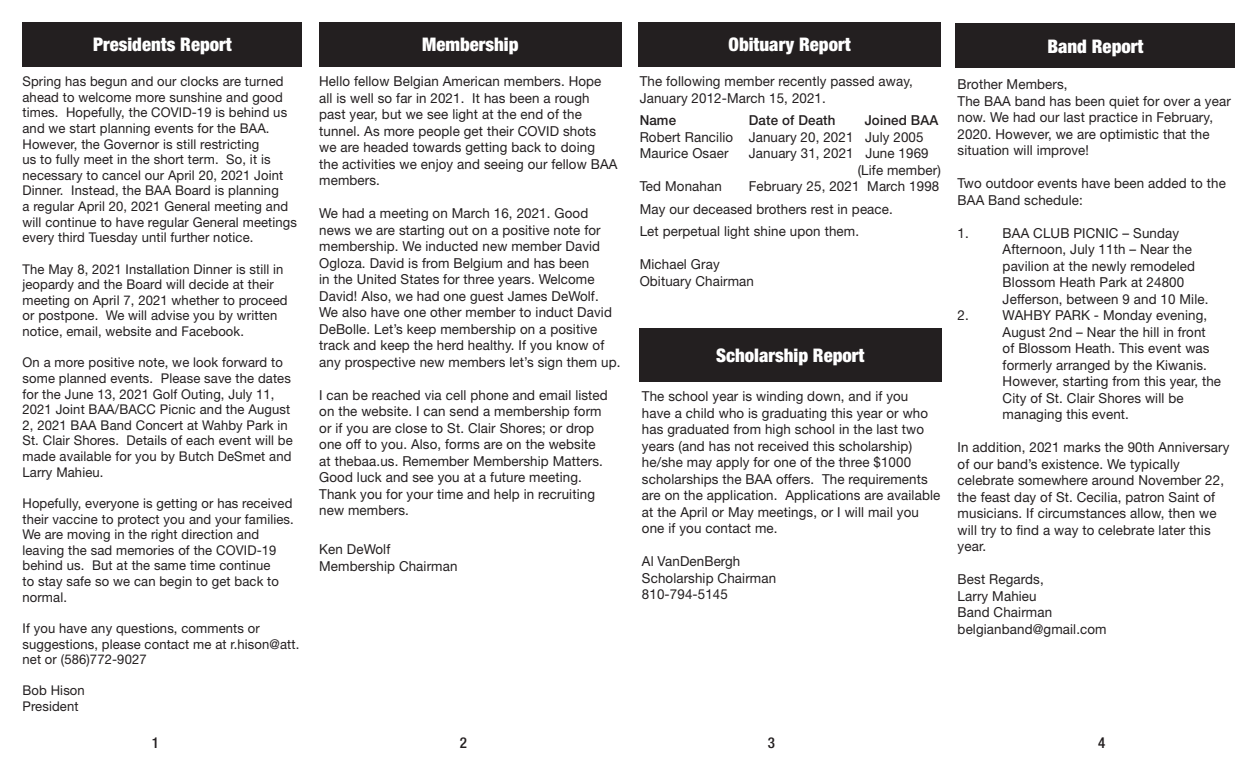
<style>
.page{position:relative;width:1260px;height:765px;background:#fff}
.page>*{position:absolute;margin:0;border:0;box-sizing:border-box;transform-origin:0 0}
.t1{font:900 condensed 18.75px "Helvetica Neue LT Std";color:#fff}
.t2{font:500 condensed 15px "Helvetica Neue LT Std";color:#231f20}
.Paragraph_Style_1{font:13.75px/16.5px "Helvetica Neue LT Std";letter-spacing:.01em;color:#231f20}
.Paragraph_Style_1-2{font:500 13.75px "Helvetica Neue LT Std";letter-spacing:.01em;color:#231f20}
.Paragraph_Style_1-3{font:13.5px/15.6px "Helvetica Neue LT Std";letter-spacing:.01em;color:#231f20}
</style>
<div class="page">
<div style="left:22px;top:22px;width:280px;height:45px;background:#231f20"></div>
<div style="left:956px;top:24px;width:279px;height:44px;background:#231f20"></div>
<div style="left:638px;top:22px;width:303px;height:45px;background:#231f20"></div>
<div style="left:639px;top:328px;width:302px;height:54px;background:#231f20"></div>
<div style="left:319px;top:22px;width:303px;height:45px;background:#231f20"></div>
<p class="t1" style="left:729px;top:33px;width:123px">Obituary Report</p>
<p class="t1" style="left:93px;top:33px;width:140px">Presidents Report</p>
<p class="t1" style="left:1047px;top:34px;width:97px">Band Report</p>
<p class="t1" style="left:422px;top:33px;width:98px">Membership</p>
<p class="Paragraph_Style_1" style="left:319px;top:73px;width:300px">Hello fellow Belgian American members. Hope all is well so far in 2021. It has been a rough past year, but we see light at the end of the tunnel. As more people get their COVID shots<br>we are headed towards getting back to doing<br>the activities we enjoy and seeing our fellow BAA members.</p>
<p class="Paragraph_Style_1" style="left:319px;top:205px;width:303px">We had a meeting on March 16, 2021. Good news we are starting out on a positive note for membership. We inducted new member David Ogloza. David is from Belgium and has been<br>in the United States for three years. Welcome David! Also, we had one guest James DeWolf.<br>We also have one other member to induct David DeBolle. Let’s keep membership on a positive track and keep the herd healthy. If you know of any prospective new members let’s sign them up.</p>
<p class="Paragraph_Style_1" style="left:319px;top:386px;width:290px">I can be reached via cell phone and email listed on the website. I can send a membership form or if you are close to St. Clair Shores; or drop one off to you. Also, forms are on the website at thebaa.us. Remember Membership Matters.<br>Good luck and see you at a future meeting.<br>Thank you for your time and help in recruiting new members.</p>
<p class="Paragraph_Style_1" style="left:319px;top:541px;width:73px">Ken DeWolf</p>
<p class="Paragraph_Style_1" style="left:319px;top:557px;width:140px">Membership Chairman</p>
<p class="Paragraph_Style_1" style="left:640px;top:73px;width:275px">The following member recently passed away,<br>January 2012-March 15, 2021.</p>
<p class="Paragraph_Style_1-2" style="left:640px;top:112px;width:38px">Name</p>
<p class="Paragraph_Style_1-2" style="left:749px;top:112px;width:88px">Date of Death</p>
<p class="Paragraph_Style_1-2" style="left:865px;top:112px;width:75px">Joined BAA</p>
<p class="Paragraph_Style_1" style="left:640px;top:128px;width:285px">Robert Rancilio January 20, 2021 July 2005</p>
<p class="Paragraph_Style_1" style="left:640px;top:145px;width:90px">Maurice Osaer</p>
<p class="Paragraph_Style_1" style="left:858px;top:145px;width:85px;text-indent:-109px">January 31, 2021 June 1969 (Life member)</p>
<p class="Paragraph_Style_1" style="left:640px;top:178px;width:84px">Ted Monahan</p>
<p class="Paragraph_Style_1" style="left:749px;top:178px;width:192px">February 25, 2021 March 1998</p>
<p class="Paragraph_Style_1" style="left:640px;top:200px;width:255px">May our deceased brothers rest in peace.</p>
<p class="Paragraph_Style_1" style="left:640px;top:223px;width:221px">Let perpetual light shine upon them.</p>
<p class="Paragraph_Style_1" style="left:640px;top:256px;width:82px">Michael Gray</p>
<p class="Paragraph_Style_1" style="left:640px;top:272px;width:116px">Obituary Chairman</p>
<p class="Paragraph_Style_1-3" style="left:22px;top:73px;width:276px">Spring has begun and our clocks are turned ahead to welcome more sunshine and good times. Hopefully, the COVID-19 is behind us and we start planning events for the BAA.<br>However, the Governor is still restricting<br>us to fully meet in the short term. So, it is necessary to cancel our April 20, 2021 Joint Dinner. Instead, the BAA Board is planning<br>a regular April 20, 2021 General meeting and will continue to have regular General meetings every third Tuesday until further notice.</p>
<p class="Paragraph_Style_1-3" style="left:22px;top:261px;width:267px">The May 8, 2021 Installation Dinner is still in jeopardy and the Board will decide at their meeting on April 7, 2021 whether to proceed or postpone. We will advise you by written notice, email, website and Facebook.</p>
<p class="Paragraph_Style_1-3" style="left:22px;top:355px;width:272px">On a more positive note, we look forward to some planned events. Please save the dates for the June 13, 2021 Golf Outing, July 11, 2021 Joint BAA/BACC Picnic and the August 2, 2021 BAA Band Concert at Wahby Park in St. Clair Shores. Details of each event will be made available for you by Butch DeSmet and Larry Mahieu.</p>
<p class="Paragraph_Style_1-3" style="left:22px;top:495px;width:273px">Hopefully, everyone is getting or has received their vaccine to protect you and your families.<br>We are moving in the right direction and leaving the sad memories of the COVID-19 behind us. But at the same time continue<br>to stay safe so we can begin to get back to normal.</p>
<p class="Paragraph_Style_1-3" style="left:22px;top:620px;width:278px">If you have any questions, comments or suggestions, please contact me at r.hison@att. net or (586)772-9027</p>
<p class="Paragraph_Style_1-3" style="left:22px;top:683px;width:64px">Bob Hison</p>
<p class="Paragraph_Style_1-3" style="left:22px;top:698px;width:58px">President</p>
<p class="Paragraph_Style_1" style="left:958px;top:76px;width:111px">Brother Members,</p>
<p class="Paragraph_Style_1" style="left:958px;top:92px;width:275px">The BAA band has been quiet for over a year now. We had our last practice in February, 2020. However, we are optimistic that the situation will improve!</p>
<p class="Paragraph_Style_1" style="left:958px;top:175px;width:270px">Two outdoor events have been added to the<br>BAA Band schedule:</p>
<p class="Paragraph_Style_1" style="left:958px;top:224px;width:13px">1.</p>
<p class="Paragraph_Style_1" style="left:1003px;top:224px;width:178px">BAA CLUB PICNIC – Sunday</p>
<p class="Paragraph_Style_1" style="left:1003px;top:241px;width:191px">Afternoon, July 11th – Near the</p>
<p class="Paragraph_Style_1" style="left:1003px;top:257px;width:194px">pavilion at the newly remodeled</p>
<p class="Paragraph_Style_1" style="left:1003px;top:274px;width:183px">Blossom Heath Park at 24800</p>
<p class="Paragraph_Style_1" style="left:1003px;top:290px;width:207px">Jefferson, between 9 and 10 Mile.</p>
<p class="Paragraph_Style_1" style="left:958px;top:307px;width:13px">2.</p>
<p class="Paragraph_Style_1" style="left:1003px;top:307px;width:206px">WAHBY PARK - Monday evening,</p>
<p class="Paragraph_Style_1" style="left:1003px;top:323px;width:205px">August 2nd – Near the hill in front</p>
<p class="Paragraph_Style_1" style="left:1003px;top:340px;width:208px">of Blossom Heath. This event was</p>
<p class="Paragraph_Style_1" style="left:1003px;top:356px;width:206px">formerly arranged by the Kiwanis.</p>
<p class="Paragraph_Style_1" style="left:1003px;top:373px;width:220px">However, starting from this year, the</p>
<p class="Paragraph_Style_1" style="left:1003px;top:389px;width:182px">City of St. Clair Shores will be</p>
<p class="Paragraph_Style_1" style="left:1003px;top:406px;width:128px">managing this event.</p>
<p class="Paragraph_Style_1" style="left:958px;top:439px;width:273px">In addition, 2021 marks the 90th Anniversary of our band’s existence. We typically celebrate somewhere around November 22, the feast day of St. Cecilia, patron Saint of musicians. If circumstances allow, then we will try to find a way to celebrate later this year.</p>
<p class="Paragraph_Style_1" style="left:958px;top:571px;width:88px">Best Regards,</p>
<p class="Paragraph_Style_1" style="left:958px;top:587px;width:81px">Larry Mahieu</p>
<p class="Paragraph_Style_1" style="left:958px;top:604px;width:96px">Band Chairman</p>
<p class="Paragraph_Style_1" style="left:958px;top:620px;width:150px">belgianband@gmail.com</p>
<p class="t1" style="left:716px;top:344px;width:150px">Scholarship Report</p>
<p class="Paragraph_Style_1" style="left:642px;top:388px;width:300px">The school year is winding down, and if you have a child who is graduating this year or who has graduated from high school in the last two years (and has not received this scholarship) he/she may apply for one of the three $1000 scholarships the BAA offers. The requirements are on the application. Applications are available at the April or May meetings, or I will mail you one if you contact me.</p>
<p class="Paragraph_Style_1" style="left:642px;top:553px;width:100px">Al VanDenBergh</p>
<p class="Paragraph_Style_1" style="left:642px;top:569px;width:136px">Scholarship Chairman</p>
<p class="Paragraph_Style_1" style="left:642px;top:586px;width:88px">810-794-5145</p>
<p class="t2" style="left:152px;top:734px;width:9px">1</p>
<p class="t2" style="left:460px;top:734px;width:9px">2</p>
<p class="t2" style="left:768px;top:734px;width:9px">3</p>
<p class="t2" style="left:1098px;top:734px;width:9px">4</p>
</div>
